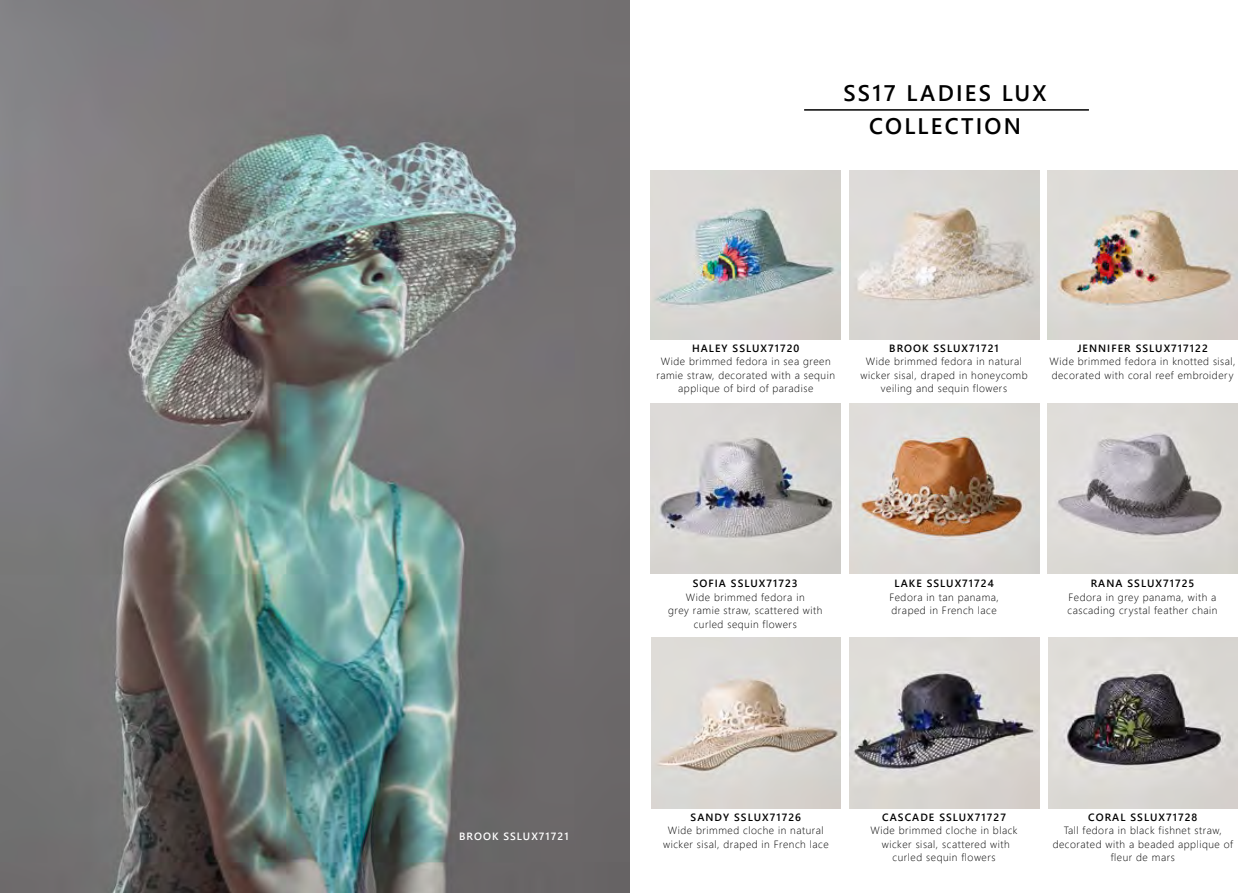
<style>
.page{position:relative;width:1259px;height:893px;background:#fff}
.page>*{position:absolute;margin:0;border:0;box-sizing:border-box;transform-origin:0 0}
.t1{font:22.5px/33px "Webly Sleek UI Semibold";letter-spacing:.1em;color:#000;text-align:center}
.t2{font:10.5px/13.5px "Webly Sleek UI Light";letter-spacing:.05em;color:#000;text-align:center}
.t3{font:10.5px "Webly Sleek UI Semibold";letter-spacing:.1em;color:#000}
.t4{font:10.5px "Webly Sleek UI Semibold";letter-spacing:.1em;color:#fff}
</style>
<div class="page">
<img style="left:0;top:0;width:629px;height:893px">
<img style="left:1047px;top:404px;width:190px;height:170px">
<img style="left:1048px;top:638px;width:189px;height:170px">
<img style="left:651px;top:638px;width:189px;height:170px">
<img style="left:650px;top:404px;width:190px;height:170px">
<img style="left:651px;top:170px;width:189px;height:170px">
<img style="left:849px;top:170px;width:190px;height:170px">
<img style="left:849px;top:638px;width:190px;height:170px">
<img style="left:849px;top:404px;width:190px;height:170px">
<img style="left:1048px;top:170px;width:189px;height:170px">
<hr style="left:804px;top:109px;width:285px;height:2px;background:#000">
<p class="t4" style="left:459px;top:829px;width:111px">BROOK SSLUX71721</p>
<h1 class="t1" style="left:843px;top:76px;width:205px">SS17 LADIES LUX<br>COLLECTION</h1>
<p class="t3" style="left:692px;top:340px;width:109px">HALEY SSLUX71720</p>
<p class="t2" style="left:656px;top:354px;width:180px">Wide brimmed fedora in sea green ramie straw, decorated with a sequin applique of bird of paradise</p>
<p class="t3" style="left:889px;top:340px;width:111px">BROOK SSLUX71721</p>
<p class="t2" style="left:860px;top:354px;width:169px">Wide brimmed fedora in natural wicker sisal, draped in honeycomb veiling and sequin flowers</p>
<p class="t3" style="left:1077px;top:340px;width:132px">JENNIFER SSLUX717122</p>
<p class="t2" style="left:1049px;top:354px;width:187px;text-align:left">Wide brimmed fedora in knotted sisal, decorated with coral reef embroidery</p>
<p class="t3" style="left:692px;top:576px;width:107px">SOFIA SSLUX71723</p>
<p class="t2" style="left:668px;top:589px;width:156px">Wide brimmed fedora in<br>grey ramie straw, scattered with curled sequin flowers</p>
<p class="t3" style="left:894px;top:576px;width:101px">LAKE SSLUX71724</p>
<p class="t2" style="left:889px;top:589px;width:111px;text-align:left">Fedora in tan panama, draped in French lace</p>
<p class="t3" style="left:1090px;top:576px;width:105px">RANA SSLUX71725</p>
<p class="t2" style="left:1067px;top:589px;width:151px;text-align:left">Fedora in grey panama, with a cascading crystal feather chain</p>
<p class="t3" style="left:690px;top:809px;width:112px">SANDY SSLUX71726</p>
<p class="t2" style="left:663px;top:823px;width:167px">Wide brimmed cloche in natural wicker sisal, draped in French lace</p>
<p class="t3" style="left:882px;top:809px;width:125px">CASCADE SSLUX71727</p>
<p class="t2" style="left:870px;top:823px;width:148px">Wide brimmed cloche in black wicker sisal, scattered with curled sequin flowers</p>
<p class="t3" style="left:1088px;top:809px;width:111px">CORAL SSLUX71728</p>
<p class="t2" style="left:1052px;top:823px;width:182px">Tall fedora in black fishnet straw, decorated with a beaded applique of fleur de mars</p>
</div>
